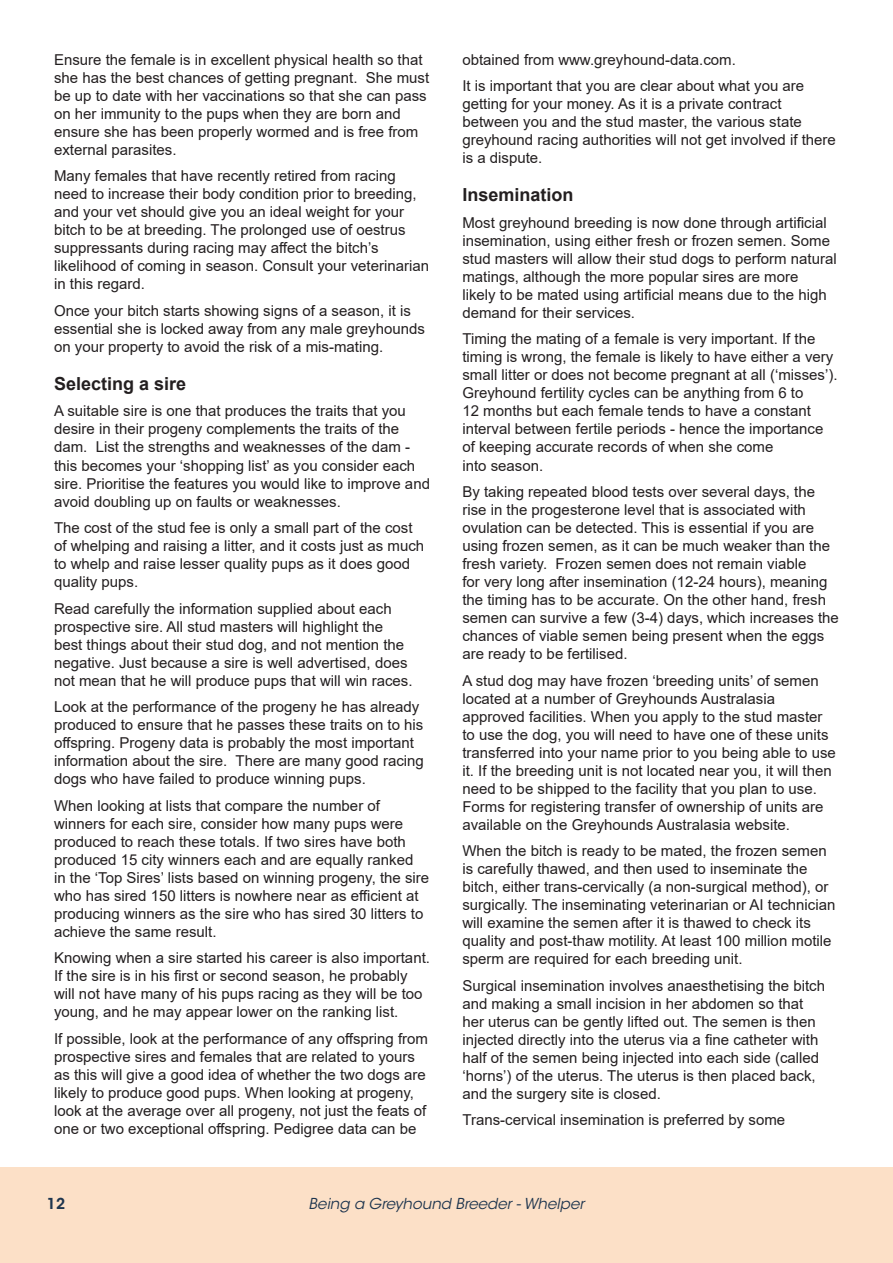
<style>
.page{position:relative;width:893px;height:1263px;background:#fff}
.page>*{position:absolute;margin:0;border:0;box-sizing:border-box;transform-origin:0 0}
.t1{font:700 18px "Arial";color:#231f20}
.t2{font:15px/18px "Arial";color:#231f20}
.t3{font:italic 15px "ITC Avant Garde Std";color:#1e354e}
.t4{font:600 15px "ITC Avant Garde Std";color:#1e354e}
</style>
<div class="page">
<div style="left:0;top:1167px;width:893px;height:96px;background:#fce0c7"></div>
<hr style="left:892px;top:1167px;width:1px;height:96px;background:#f58220">
<p class="t2" style="left:54px;top:51px;width:377px">Ensure the female is in excellent physical health so that she has the best chances of getting pregnant. She must be up to date with her vaccinations so that she can pass on her immunity to the pups when they are born and ensure she has been properly wormed and is free from external parasites.</p>
<p class="t2" style="left:54px;top:167px;width:377px">Many females that have recently retired from racing need to increase their body condition prior to breeding, and your vet should give you an ideal weight for your bitch to be at breeding. The prolonged use of oestrus suppressants during racing may affect the bitch’s likelihood of coming in season. Consult your veterinarian in this regard.</p>
<p class="t2" style="left:54px;top:302px;width:372px">Once your bitch starts showing signs of a season, it is essential she is locked away from any male greyhounds on your property to avoid the risk of a mis-mating.</p>
<p class="t1" style="left:54px;top:371px;width:134px">Selecting a sire</p>
<p class="t2" style="left:54px;top:402px;width:377px">A suitable sire is one that produces the traits that you desire in their progeny complements the traits of the dam. List the strengths and weaknesses of the dam - this becomes your ‘shopping list’ as you consider each sire. Prioritise the features you would like to improve and avoid doubling up on faults or weaknesses.</p>
<p class="t2" style="left:54px;top:519px;width:372px">The cost of the stud fee is only a small part of the cost of whelping and raising a litter, and it costs just as much to whelp and raise lesser quality pups as it does good quality pups.</p>
<p class="t2" style="left:54px;top:599px;width:360px">Read carefully the information supplied about each prospective sire. All stud masters will highlight the best things about their stud dog, and not mention the negative. Just because a sire is well advertised, does not mean that he will produce pups that will win races.</p>
<p class="t2" style="left:54px;top:698px;width:371px">Look at the performance of the progeny he has already produced to ensure that he passes these traits on to his offspring. Progeny data is probably the most important information about the sire. There are many good racing dogs who have failed to produce winning pups.</p>
<p class="t2" style="left:54px;top:796px;width:377px">When looking at lists that compare the number of winners for each sire, consider how many pups were produced to reach these totals. If two sires have both produced 15 city winners each and are equally ranked<br>in the ‘Top Sires’ lists based on winning progeny, the sire who has sired 150 litters is nowhere near as efficient at producing winners as the sire who has sired 30 litters to achieve the same result.</p>
<p class="t2" style="left:54px;top:949px;width:377px">Knowing when a sire started his career is also important.<br>If the sire is in his first or second season, he probably will not have many of his pups racing as they will be too young, and he may appear lower on the ranking list.</p>
<p class="t2" style="left:54px;top:1029px;width:376px">If possible, look at the performance of any offspring from prospective sires and females that are related to yours as this will give a good idea of whether the two dogs are likely to produce good pups. When looking at progeny, look at the average over all progeny, not just the feats of one or two exceptional offspring. Pedigree data can be</p>
<p class="t2" style="left:462px;top:51px;width:275px">obtained from www.greyhound-data.com.</p>
<p class="t2" style="left:462px;top:77px;width:375px">It is important that you are clear about what you are getting for your money. As it is a private contract between you and the stud master, the various state greyhound racing authorities will not get involved if there is a dispute.</p>
<p class="t1" style="left:462px;top:182px;width:113px">Insemination</p>
<p class="t2" style="left:462px;top:214px;width:376px">Most greyhound breeding is now done through artificial insemination, using either fresh or frozen semen. Some stud masters will allow their stud dogs to perform natural matings, although the more popular sires are more<br>likely to be mated using artificial means due to the high demand for their services.</p>
<p class="t2" style="left:462px;top:330px;width:377px">Timing the mating of a female is very important. If the timing is wrong, the female is likely to have either a very small litter or does not become pregnant at all (‘misses’).<br>Greyhound fertility cycles can be anything from 6 to<br>12 months but each female tends to have a constant interval between fertile periods - hence the importance of keeping accurate records of when she come<br>into season.</p>
<p class="t2" style="left:462px;top:483px;width:378px">By taking repeated blood tests over several days, the rise in the progesterone level that is associated with ovulation can be detected. This is essential if you are using frozen semen, as it can be much weaker than the fresh variety. Frozen semen does not remain viable<br>for very long after insemination (12-24 hours), meaning the timing has to be accurate. On the other hand, fresh semen can survive a few (3-4) days, which increases the chances of viable semen being present when the eggs are ready to be fertilised.</p>
<p class="t2" style="left:462px;top:671px;width:375px">A stud dog may have frozen ‘breeding units’ of semen located at a number of Greyhounds Australasia approved facilities. When you apply to the stud master to use the dog, you will need to have one of these units transferred into your name prior to you being able to use it. If the breeding unit is not located near you, it will then need to be shipped to the facility that you plan to use.<br>Forms for registering transfer of ownership of units are available on the Greyhounds Australasia website.</p>
<p class="t2" style="left:462px;top:842px;width:374px">When the bitch is ready to be mated, the frozen semen is carefully thawed, and then used to inseminate the bitch, either trans-cervically (a non-surgical method), or surgically. The inseminating veterinarian or AI technician will examine the semen after it is thawed to check its quality and post-thaw motility. At least 100 million motile sperm are required for each breeding unit.</p>
<p class="t2" style="left:462px;top:976px;width:364px">Surgical insemination involves anaesthetising the bitch and making a small incision in her abdomen so that her uterus can be gently lifted out. The semen is then injected directly into the uterus via a fine catheter with half of the semen being injected into each side (called ‘horns’) of the uterus. The uterus is then placed back, and the surgery site is closed.</p>
<p class="t2" style="left:462px;top:1111px;width:324px">Trans-cervical insemination is preferred by some</p>
<p class="t4" style="left:47px;top:1193px;width:20px">12</p>
<p class="t3" style="left:309px;top:1194px;width:277px">Being a Greyhound Breeder - Whelper</p>
</div>
